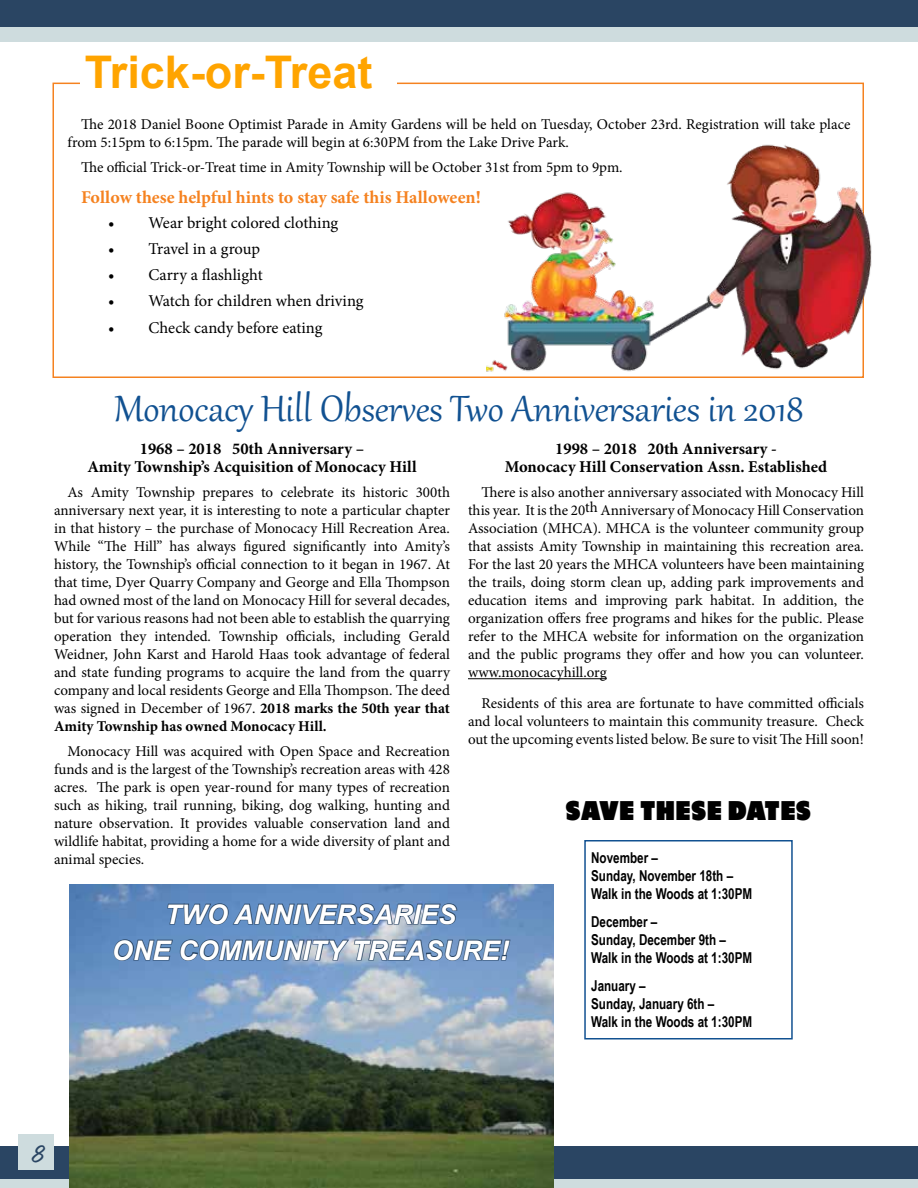
<style>
.page{position:relative;width:918px;height:1188px;background:#fff}
.page>*{position:absolute;margin:0;border:0;box-sizing:border-box;transform-origin:0 0}
.t1{font:45px "Gabriola";color:#115191}
.t2{font:700 45px "Arial";color:#ffa400}
.t3{font:italic 700 27px/36px "Arial";color:#fff;text-align:center}
.t4{font:700 27px "Fusee";color:#000}
.t5{font:27px "Freehand 575 BT Regular B";color:#2a4563}
.t6{font:700 18px "Minion Pro";color:#f58220}
.t7{font:700 16.5px/18px "Minion Pro";color:#000;text-align:center}
.t8{font:16.5px "Minion Pro";letter-spacing:-.005em;color:#000}
.t9{font:15px/18px "Minion Pro";color:#000;text-align:justify}
.t10{font:700 15px/18px "Arial Narrow";color:#000;scale:.95 1}
.s1{font-weight:700}
</style>
<div class="page">
<div style="left:0;top:0;width:918px;height:32px;background:#2a4563"></div>
<div style="left:0;top:27px;width:918px;height:15px;background:#cedcde"></div>
<div style="left:0;top:1146px;width:918px;height:33px;background:#2a4563"></div>
<div style="left:0;top:1179px;width:918px;height:9px;background:#cedcde"></div>
<div style="left:18px;top:1134px;width:36px;height:36px;background:#cedcde"></div>
<hr style="left:468px;top:678px;width:139px;height:1px;background:#000">
<div style="left:584px;top:840px;width:209px;height:200px;border:2px solid #115191"></div>
<img style="left:70px;top:885px;width:484px;height:303px">
<img style="left:486px;top:135px;width:386px;height:243px">
<svg style="left:113px;top:902px;width:398px;height:60px;background:#6285b0"></svg>
<h1 class="t2" style="left:85px;top:42px;width:289px">Trick-or-Treat</h1>
<p class="t9" style="left:68px;top:116px;width:784px;text-indent:14px">The 2018 Daniel Boone Optimist Parade in Amity Gardens will be held on Tuesday, October 23rd. Registration will take place from 5:15pm to 6:15pm. The parade will begin at 6:30PM from the Lake Drive Park.</p>
<p class="t9" style="left:81px;top:158px;width:543px">The official Trick-or-Treat time in Amity Township will be October 31st from 5pm to 9pm.</p>
<p class="t6" style="left:81px;top:185px;width:401px">Follow these helpful hints to stay safe this Halloween!</p>
<p class="t8" style="left:108px;top:212px;width:232px">• Wear bright colored clothing</p>
<p class="t8" style="left:108px;top:238px;width:154px">• Travel in a group</p>
<p class="t8" style="left:108px;top:264px;width:156px">• Carry a flashlight</p>
<p class="t8" style="left:108px;top:290px;width:257px">• Watch for children when driving</p>
<p class="t8" style="left:108px;top:316px;width:216px">• Check candy before eating</p>
<h1 class="t1" style="left:114px;top:379px;width:691px">Monocacy Hill Observes Two Anniversaries in 2018</h1>
<p class="t7" style="left:87px;top:440px;width:331px">1968 – 2018 50th Anniversary –<br>Amity Township’s Acquisition of Monocacy Hill</p>
<p class="t9" style="left:54px;top:484px;width:398px;text-indent:14px">As Amity Township prepares to celebrate its historic 300th anniversary next year, it is interesting to note a particular chapter in that history – the purchase of Monocacy Hill Recreation Area.<br>While “The Hill” has always figured significantly into Amity’s history, the Township’s official connection to it began in 1967. At that time, Dyer Quarry Company and George and Ella Thompson had owned most of the land on Monocacy Hill for several decades, but for various reasons had not been able to establish the quarrying operation they intended. Township officials, including Gerald Weidner, John Karst and Harold Haas took advantage of federal and state funding programs to acquire the land from the quarry company and local residents George and Ella Thompson. The deed was signed in December of 1967. <span class="s1">2018 marks the 50th year that Amity Township has owned Monocacy Hill.</span></p>
<p class="t9" style="left:54px;top:742px;width:398px;text-indent:14px">Monocacy Hill was acquired with Open Space and Recreation funds and is the largest of the Township’s recreation areas with 428 acres. The park is open year-round for many types of recreation such as hiking, trail running, biking, dog walking, hunting and nature observation. It provides valuable conservation land and wildlife habitat, providing a home for a wide diversity of plant and animal species.</p>
<p class="t7" style="left:505px;top:440px;width:324px">1998 – 2018 20th Anniversary -<br>Monocacy Hill Conservation Assn. Established</p>
<p class="t9" style="left:468px;top:484px;width:398px;text-indent:14px">There is also another anniversary associated with Monocacy Hill this year. It is the 20th Anniversary of Monocacy Hill Conservation Association (MHCA). MHCA is the volunteer community group that assists Amity Township in maintaining this recreation area.<br>For the last 20 years the MHCA volunteers have been maintaining the trails, doing storm clean up, adding park improvements and education items and improving park habitat. In addition, the organization offers free programs and hikes for the public. Please refer to the MHCA website for information on the organization and the public programs they offer and how you can volunteer. www.monocacyhill.org</p>
<p class="t9" style="left:468px;top:694px;width:397px;text-indent:14px">Residents of this area are fortunate to have committed officials and local volunteers to maintain this community treasure. Check out the upcoming events listed below. Be sure to visit The Hill soon!</p>
<h2 class="t4" style="left:566px;top:795px;width:247px">SAVE THESE DATES</h2>
<p class="t10" style="left:591px;top:848px;width:171px">November –<br>Sunday, November 18th –<br>Walk in the Woods at 1:30PM</p>
<p class="t10" style="left:591px;top:912px;width:171px">December –<br>Sunday, December 9th –<br>Walk in the Woods at 1:30PM</p>
<p class="t10" style="left:591px;top:976px;width:171px">January –<br>Sunday, January 6th –<br>Walk in the Woods at 1:30PM</p>
<h2 class="t3" style="left:112px;top:897px;width:399px">TWO ANNIVERSARIES<br>ONE COMMUNITY TREASURE!</h2>
<h2 class="t5" style="left:32px;top:1140px;width:15px">8</h2>
</div>
